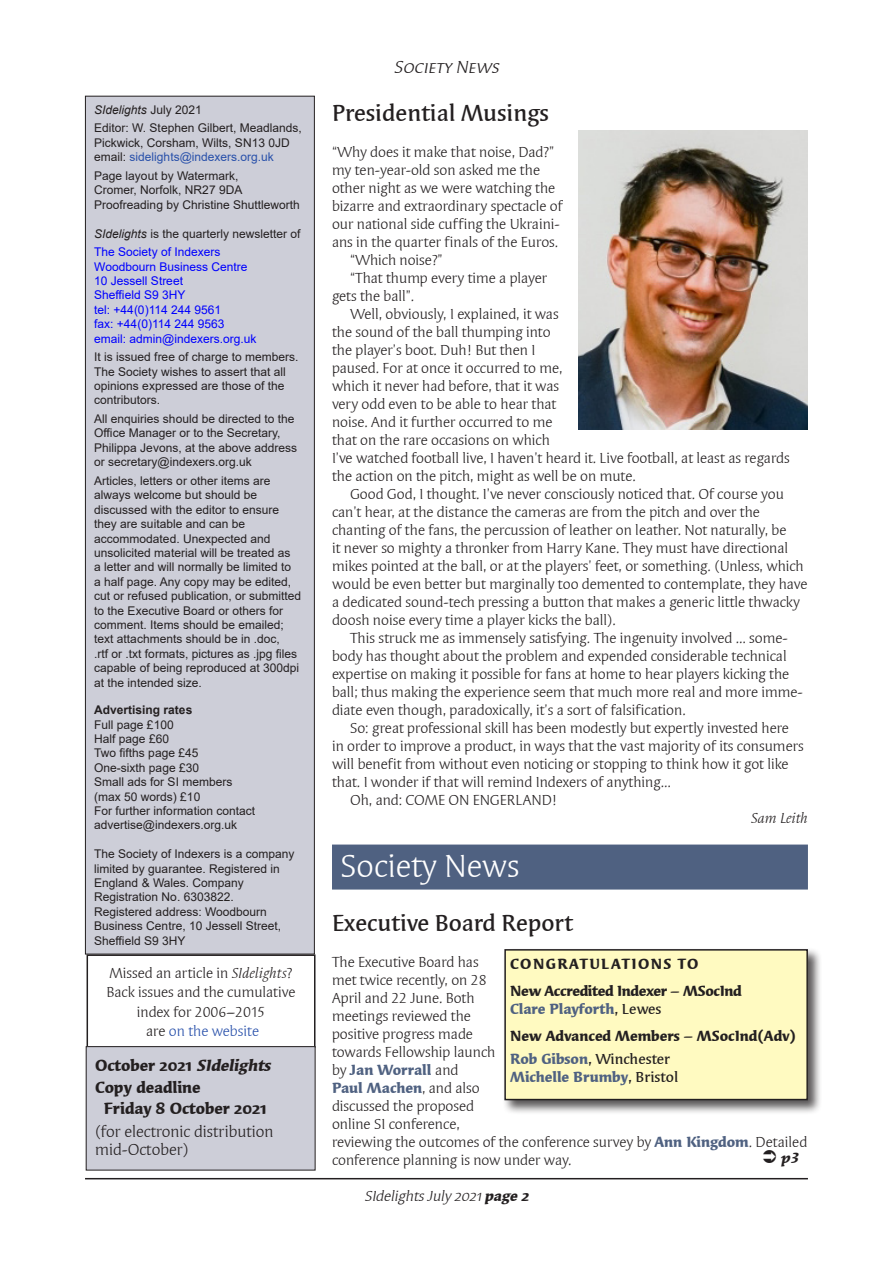
<style>
.page{position:relative;width:893px;height:1263px;background:#fff}
.page>*{position:absolute;margin:0;border:0;box-sizing:border-box;transform-origin:0 0}
.Section_heading{font:33px "Syndor OSITCTT Book";color:#fff}
.Article_title{font:24px "Syndor Md OSITCTT Medium";color:#231f20}
.Running_head{font:italic 18px "Syndor SCITCTT Book";color:#231f20}
.Subheadings{font:16.5px/21px "Syndor OSITCTT Bold";color:#231f20}
.Subheadings-2{font:16.5px/18px "Syndor OSITCTT Book";color:#231f20}
.Body_text{font:15px/18px "Syndor ITCTT Book";color:#231f20}
.First_para{font:15px/18px "Syndor ITCTT Book";color:#231f20}
.First_para-2{font:15px "Syndor ITCTT Bold";color:#4f6181}
.First_para-3{font:15px "Syndor ITCTT Bold";color:#231f20}
.Article_title-2{font:15px "Syndor ITCTT Bold";letter-spacing:-.015em;color:#231f20}
.t1{font:italic 15px "Syndor OSITCTT Book";color:#231f20}
.First_para-4{font:15px "Syndor Md OSITCTT Medium";color:#231f20}
.Article_title-3{font:15px "Syndor ITCTT Bold";letter-spacing:.1em;color:#231f20}
.Byline___Caption{font:italic 15px "Syndor ITCTT Book";color:#231f20}
.t2{font:italic 15px "Syndor ITCTT Bold";color:#231f20}
.t3{font:12px/14.4px "Arial";color:#231f20}
.t4{font:12px "Arial";color:#00f}
.t5{font:12px "Arial";color:#2850aa}
.t6{font:italic 12px "Arial";color:#231f20}
.t7{font:700 12px "Arial";color:#231f20}
.s1{font-style:normal}
.s2{color:#231f20}
.s3{font-style:italic}
.s4{color:#2850aa}
.s5{font-family:"Syndor ITCTT Bold";color:#4f6181}
.s6{font-family:"Syndor Md OSITCTT Medium";color:#231f20}
.s7{font-family:"Syndor OSITCTT Bold"}
</style>
<div class="page">
<hr style="left:85px;top:1178px;width:723px;height:1px;background:#231f20">
<div style="left:85px;top:96px;width:229px;height:858px;background:#cdced8"></div>
<div style="left:85px;top:96px;width:230px;height:858px;border:1px solid #231f20"></div>
<div style="left:87px;top:954px;width:228px;height:94px;border:2px solid #231f20"></div>
<div style="left:86px;top:1047px;width:229px;height:123px;background:#cdced8"></div>
<div style="left:86px;top:1046px;width:229px;height:124px;border:1px solid #231f20"></div>
<img style="left:579px;top:130px;width:229px;height:300px">
<div style="left:332px;top:844px;width:476px;height:45px;background:#4f6181"></div>
<div style="left:502px;top:947px;width:320px;height:167px;background:#231f20;opacity:.75"></div>
<div style="left:505px;top:950px;width:302px;height:149px;background:#fffac1"></div>
<div style="left:504px;top:949px;width:304px;height:151px;border:2px solid #231f20"></div>
<p class="t6" style="left:94px;top:102px;width:109px">SIdelights <span class="s1">July 2021</span></p>
<p class="t3" style="left:94px;top:121px;width:209px">Editor: W. Stephen Gilbert, Meadlands,<br>Pickwick, Corsham, Wilts, SN13 0JD</p>
<p class="t5" style="left:94px;top:149px;width:181px"><span class="s2">email:</span> sidelights@indexers.org.uk</p>
<p class="t3" style="left:94px;top:168px;width:146px">Page layout by Watermark,</p>
<p class="t3" style="left:94px;top:183px;width:150px">Cromer, Norfolk, NR27 9DA</p>
<p class="t3" style="left:94px;top:197px;width:207px">Proofreading by Christine Shuttleworth</p>
<p class="t3" style="left:94px;top:226px;width:208px"><span class="s3">SIdelights</span> is the quarterly newsletter of</p>
<p class="t4" style="left:94px;top:244px;width:128px">The Society of Indexers</p>
<p class="t4" style="left:94px;top:258px;width:155px">Woodbourn Business Centre</p>
<p class="t4" style="left:94px;top:272px;width:90px">10 Jessell Street</p>
<p class="t4" style="left:94px;top:287px;width:93px">Sheffield S9 3HY</p>
<p class="t4" style="left:94px;top:301px;width:128px">tel: +44(0)114 244 9561</p>
<p class="t4" style="left:94px;top:316px;width:132px">fax: +44(0)114 244 9563</p>
<p class="t4" style="left:94px;top:330px;width:164px">email: admin@indexers.org.uk</p>
<p class="t3" style="left:94px;top:350px;width:206px">It is issued free of charge to members.<br>The Society wishes to assert that all opinions expressed are those of the contributors.</p>
<p class="t3" style="left:94px;top:412px;width:204px">All enquiries should be directed to the Office Manager or to the Secretary, Philippa Jevons, at the above address or secretary@indexers.org.uk</p>
<p class="t3" style="left:94px;top:473px;width:208px">Articles, letters or other items are always welcome but should be discussed with the editor to ensure they are suitable and can be accommodated. Unexpected and unsolicited material will be treated as<br>a letter and will normally be limited to<br>a half page. Any copy may be edited, cut or refused publication, or submitted to the Executive Board or others for comment. Items should be emailed; text attachments should be in .doc,<br>.rtf or .txt formats, pictures as .jpg files capable of being reproduced at 300dpi at the intended size.</p>
<p class="t7" style="left:94px;top:701px;width:100px">Advertising rates</p>
<p class="t3" style="left:94px;top:717px;width:81px">Full page £100</p>
<p class="t3" style="left:94px;top:731px;width:76px">Half page £60</p>
<p class="t3" style="left:94px;top:746px;width:106px">Two fifths page £45</p>
<p class="t3" style="left:94px;top:760px;width:106px">One-sixth page £30</p>
<p class="t3" style="left:94px;top:775px;width:140px">Small ads for SI members</p>
<p class="t3" style="left:94px;top:789px;width:108px">(max 50 words) £10</p>
<p class="t3" style="left:94px;top:803px;width:162px">For further information contact</p>
<p class="t3" style="left:94px;top:818px;width:144px">advertise@indexers.org.uk</p>
<p class="t3" style="left:94px;top:847px;width:202px">The Society of Indexers is a company limited by guarantee. Registered in</p>
<p class="t3" style="left:94px;top:875px;width:151px">England &amp; Wales. Company</p>
<p class="t3" style="left:94px;top:890px;width:141px">Registration No. 6303822.</p>
<p class="t3" style="left:94px;top:904px;width:188px">Registered address: Woodbourn<br>Business Centre, 10 Jessell Street,</p>
<p class="t3" style="left:94px;top:933px;width:93px">Sheffield S9 3HY</p>
<p class="Body_text" style="left:110px;top:964px;width:184px">Missed an article in <span class="s3">SIdelights</span>?</p>
<p class="Body_text" style="left:107px;top:983px;width:190px;line-height:19.5px;text-align:center">Back issues and the cumulative index for 2006–2015<br>are <span class="s4">on the website</span></p>
<p class="Subheadings" style="left:95px;top:1055px;width:180px">October 2021 <span class="s3">SIdelights</span></p>
<p class="Subheadings" style="left:104px;top:1077px;width:164px;text-indent:-9px">Copy deadline<br>Friday 8 October 2021</p>
<p class="Subheadings-2" style="left:95px;top:1122px;width:180px">(for electronic distribution mid-October)</p>
<p class="Running_head" style="left:394px;top:57px;width:110px">Society News</p>
<p class="Article_title" style="left:332px;top:99px;width:219px">Presidential Musings</p>
<p class="First_para" style="left:332px;top:143px;width:232px">“Why does it make that noise, Dad?” my ten-year-old son asked me the other night as we were watching the bizarre and extraordinary spectacle of our national side cuffing the Ukraini&shy;ans in the quarter finals of the Euros.</p>
<p class="Body_text" style="left:350px;top:251px;width:94px">“Which noise?”</p>
<p class="Body_text" style="left:332px;top:269px;width:217px;text-indent:18px">“That thump every time a player gets the ball”.</p>
<p class="Body_text" style="left:332px;top:305px;width:459px;text-indent:18px">Well, obviously, I explained, it was<br>the sound of the ball thumping into<br>the player’s boot. Duh! But then I<br>paused. For at once it occurred to me,<br>which it never had before, that it was<br>very odd even to be able to hear that<br>noise. And it further occurred to me<br>that on the rare occasions on which<br>I’ve watched football live, I haven’t heard it. Live football, at least as regards the action on the pitch, might as well be on mute.</p>
<p class="Body_text" style="left:332px;top:485px;width:477px;text-indent:18px">Good God, I thought. I’ve never consciously noticed that. Of course you can’t hear, at the distance the cameras are from the pitch and over the chanting of the fans, the percussion of leather on leather. Not naturally, be<br>it never so mighty a thronker from Harry Kane. They must have directional mikes pointed at the ball, or at the players’ feet, or something. (Unless, which would be even better but marginally too demented to contemplate, they have a dedicated sound-tech pressing a button that makes a generic little thwacky doosh noise every time a player kicks the ball).</p>
<p class="Body_text" style="left:332px;top:629px;width:472px;text-indent:18px">This struck me as immensely satisfying. The ingenuity involved … some&shy;body has thought about the problem and expended considerable technical expertise on making it possible for fans at home to hear players kicking the ball; thus making the experience seem that much more real and more imme&shy;diate even though, paradoxically, it’s a sort of falsification.</p>
<p class="Body_text" style="left:332px;top:719px;width:473px;text-indent:18px">So: great professional skill has been modestly but expertly invested here in order to improve a product, in ways that the vast majority of its consumers will benefit from without even noticing or stopping to think how it got like that. I wonder if that will remind Indexers of anything…</p>
<p class="Body_text" style="left:350px;top:791px;width:209px">Oh, and: COME ON ENGERLAND!</p>
<p class="Byline___Caption" style="left:751px;top:809px;width:58px">Sam Leith</p>
<p class="Section_heading" style="left:340px;top:848px;width:180px">Society News</p>
<p class="Article_title" style="left:332px;top:909px;width:243px">Executive Board Report</p>
<p class="First_para" style="left:332px;top:953px;width:477px">The Executive Board has<br>met twice recently, on 28<br>April and 22 June. Both<br>meetings reviewed the<br>positive progress made<br>towards Fellowship launch<br>by <span class="s5">Jan Worrall</span> and<br><span class="s5">Paul Machen</span>, and also<br>discussed the proposed<br>online SI conference,<br>reviewing the outcomes of the conference survey by <span class="s5">Ann Kingdom</span>. Detailed conference planning is now under way.</p>
<p class="Article_title-3" style="left:510px;top:955px;width:190px">CONGRATULATIONS TO</p>
<p class="Article_title-2" style="left:510px;top:982px;width:233px">New Accredited Indexer – MSocInd</p>
<p class="First_para-2" style="left:510px;top:1000px;width:153px">Clare Playforth<span class="s6">, Lewes</span></p>
<p class="First_para-3" style="left:510px;top:1027px;width:287px">New Advanced Members – MSocInd(Adv)</p>
<p class="First_para-4" style="left:510px;top:1050px;width:162px"><span class="s5">Rob Gibson</span>, Winchester</p>
<p class="First_para-2" style="left:510px;top:1067px;width:170px">Michelle Brumby<span class="s6">, Bristol</span></p>
<p class="t2" style="left:781px;top:1149px;width:20px">p3</p>
<p class="t1" style="left:364px;top:1188px;width:169px">SIdelights July 2021<span class="s7">page 2</span></p>
</div>
